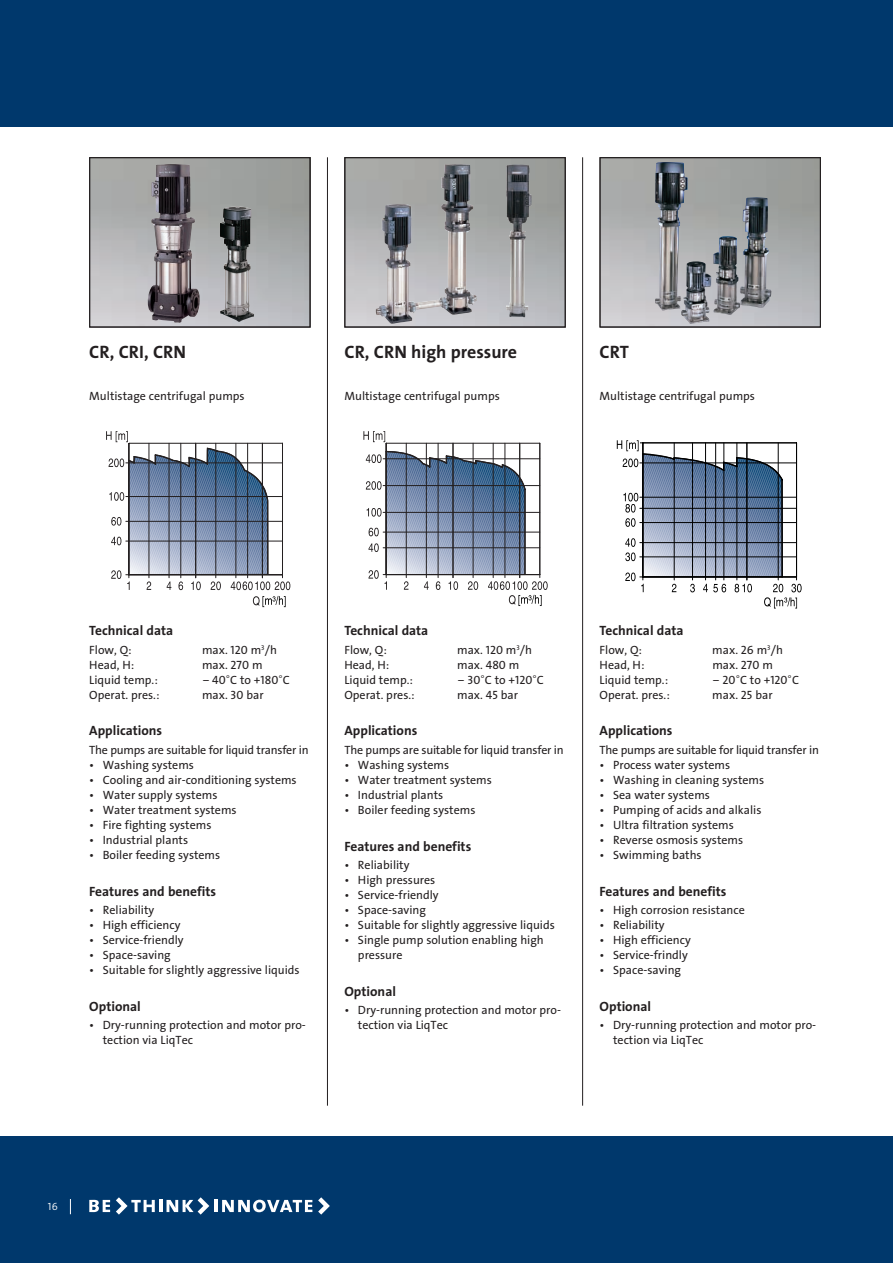
<style>
.page{position:relative;width:893px;height:1263px;background:#fff}
.page>*{position:absolute;margin:0;border:0;box-sizing:border-box;transform-origin:0 0}
.t1{font:18px "Grundfos The Sans 7 B";color:#231f20}
.t2{font:13.5px "Grundfos The Sans 7 B";color:#231f20}
.t3{font:12px/15px "Grundfos The Sans 5 R";color:#231f20}
.t4{font:12px "Grundfos The Sans 5 R";letter-spacing:-.02em;color:#231f20}
.t5{font:12px "Grundfos The Sans 5 R";color:#231f20;scale:2 1}
.t6{font:10.5px "Grundfos The Sans 4 SL";color:#fff}
</style>
<div class="page">
<div style="left:0;top:0;width:893px;height:126px;background:#00386c"></div>
<div style="left:0;top:1137px;width:893px;height:126px;background:#00386c"></div>
<svg style="left:70px;top:1199px;width:1px;height:15px"></svg>
<svg style="left:89px;top:1200px;width:21px;height:12px"></svg>
<svg style="left:215px;top:1200px;width:97px;height:12px"></svg>
<svg style="left:116px;top:1197px;width:93px;height:17px"></svg>
<svg style="left:318px;top:1197px;width:12px;height:17px"></svg>
<hr style="left:327px;top:157px;width:1px;height:949px;background:#231f20">
<hr style="left:582px;top:157px;width:1px;height:949px;background:#231f20">
<svg style="left:617px;top:440px;width:185px;height:168px"></svg>
<img style="left:602px;top:159px;width:217px;height:166px">
<img style="left:655px;top:162px;width:117px;height:149px">
<div style="left:600px;top:157px;width:221px;height:170px;border:1px solid #231f20"></div>
<svg style="left:106px;top:431px;width:184px;height:159px"></svg>
<svg style="left:253px;top:596px;width:33px;height:11px"></svg>
<img style="left:148px;top:164px;width:52px;height:159px">
<div style="left:89px;top:157px;width:221px;height:170px;border:1px solid #231f20"></div>
<hr style="left:406px;top:443px;width:1px;height:132px;background:#231f20">
<hr style="left:426px;top:443px;width:1px;height:132px;background:#231f20">
<hr style="left:438px;top:443px;width:1px;height:132px;background:#231f20">
<hr style="left:453px;top:443px;width:1px;height:132px;background:#231f20">
<hr style="left:473px;top:443px;width:1px;height:132px;background:#231f20">
<hr style="left:493px;top:443px;width:1px;height:132px;background:#231f20">
<hr style="left:505px;top:443px;width:1px;height:132px;background:#231f20">
<hr style="left:519px;top:443px;width:1px;height:132px;background:#231f20">
<hr style="left:540px;top:443px;width:1px;height:132px;background:#231f20">
<hr style="left:386px;top:443px;width:154px;height:1px;background:#231f20">
<hr style="left:386px;top:443px;width:1px;height:132px;background:#231f20">
<hr style="left:539px;top:443px;width:1px;height:132px;background:#231f20">
<svg style="left:363px;top:431px;width:22px;height:11px"></svg>
<svg style="left:366px;top:450px;width:182px;height:156px"></svg>
<img style="left:376px;top:164px;width:101px;height:160px">
<div style="left:344px;top:157px;width:222px;height:170px;border:1px solid #231f20"></div>
<img style="left:506px;top:164px;width:26px;height:153px">
<img style="left:220px;top:206px;width:34px;height:116px">
<h1 class="t1" style="left:89px;top:342px;width:98px">CR, CRI, CRN</h1>
<p class="t3" style="left:89px;top:389px;width:157px">Multistage centrifugal pumps</p>
<h1 class="t1" style="left:344px;top:342px;width:174px">CR, CRN high pressure</h1>
<p class="t3" style="left:344px;top:389px;width:157px">Multistage centrifugal pumps</p>
<h1 class="t1" style="left:600px;top:342px;width:31px">CRT</h1>
<p class="t3" style="left:600px;top:389px;width:157px">Multistage centrifugal pumps</p>
<p class="t2" style="left:89px;top:623px;width:85px">Technical data</p>
<p class="t3" style="left:89px;top:642px;width:44px">Flow, Q:</p>
<p class="t3" style="left:202px;top:642px;width:76px">max. 120 m<sup>3</sup>/h</p>
<p class="t3" style="left:89px;top:657px;width:46px">Head, H:</p>
<p class="t3" style="left:202px;top:657px;width:62px">max. 270 m</p>
<p class="t3" style="left:89px;top:672px;width:70px">Liquid temp.:</p>
<p class="t5" style="left:202px;top:673px;width:45px">-40°C to +180°C</p>
<p class="t3" style="left:89px;top:687px;width:72px">Operat. pres.:</p>
<p class="t3" style="left:202px;top:687px;width:63px">max. 30 bar</p>
<p class="t2" style="left:89px;top:724px;width:74px">Applications</p>
<p class="t4" style="left:89px;top:743px;width:221px">The pumps are suitable for liquid transfer in</p>
<p class="t3" style="left:89px;top:758px;width:106px">• Washing systems</p>
<p class="t3" style="left:89px;top:773px;width:209px">• Cooling and air-conditioning systems</p>
<p class="t3" style="left:89px;top:788px;width:130px">• Water supply systems</p>
<p class="t3" style="left:89px;top:803px;width:149px">• Water treatment systems</p>
<p class="t3" style="left:89px;top:818px;width:124px">• Fire fighting systems</p>
<p class="t3" style="left:89px;top:833px;width:100px">• Industrial plants</p>
<p class="t3" style="left:89px;top:848px;width:132px">• Boiler feeding systems</p>
<p class="t2" style="left:89px;top:884px;width:128px">Features and benefits</p>
<p class="t3" style="left:89px;top:903px;width:66px">• Reliability</p>
<p class="t3" style="left:89px;top:918px;width:93px">• High efficiency</p>
<p class="t3" style="left:89px;top:933px;width:96px">• Service-friendly</p>
<p class="t3" style="left:89px;top:948px;width:83px">• Space-saving</p>
<p class="t3" style="left:89px;top:963px;width:212px">• Suitable for slightly aggressive liquids</p>
<p class="t2" style="left:89px;top:999px;width:53px">Optional</p>
<p class="t3" style="left:103px;top:1018px;width:205px;text-indent:-14px">• Dry-running protection and motor pro&shy;tection via LiqTec</p>
<p class="t2" style="left:344px;top:623px;width:85px">Technical data</p>
<p class="t3" style="left:344px;top:642px;width:44px">Flow, Q:</p>
<p class="t3" style="left:457px;top:642px;width:76px">max. 120 m<sup>3</sup>/h</p>
<p class="t3" style="left:344px;top:657px;width:46px">Head, H:</p>
<p class="t3" style="left:457px;top:657px;width:64px">max. 480 m</p>
<p class="t3" style="left:344px;top:672px;width:70px">Liquid temp.:</p>
<p class="t5" style="left:457px;top:673px;width:45px">-30°C to +120°C</p>
<p class="t3" style="left:344px;top:687px;width:72px">Operat. pres.:</p>
<p class="t3" style="left:457px;top:687px;width:62px">max. 45 bar</p>
<p class="t2" style="left:344px;top:724px;width:74px">Applications</p>
<p class="t4" style="left:344px;top:743px;width:221px">The pumps are suitable for liquid transfer in</p>
<p class="t3" style="left:344px;top:758px;width:106px">• Washing systems</p>
<p class="t3" style="left:344px;top:773px;width:149px">• Water treatment systems</p>
<p class="t3" style="left:344px;top:788px;width:100px">• Industrial plants</p>
<p class="t3" style="left:344px;top:803px;width:132px">• Boiler feeding systems</p>
<p class="t2" style="left:344px;top:839px;width:128px">Features and benefits</p>
<p class="t3" style="left:344px;top:858px;width:66px">• Reliability</p>
<p class="t3" style="left:344px;top:873px;width:92px">• High pressures</p>
<p class="t3" style="left:344px;top:888px;width:96px">• Service-friendly</p>
<p class="t3" style="left:344px;top:903px;width:83px">• Space-saving</p>
<p class="t3" style="left:344px;top:918px;width:212px">• Suitable for slightly aggressive liquids</p>
<p class="t3" style="left:358px;top:933px;width:187px;text-indent:-14px">• Single pump solution enabling high pressure</p>
<p class="t2" style="left:344px;top:984px;width:53px">Optional</p>
<p class="t3" style="left:358px;top:1003px;width:205px;text-indent:-14px">• Dry-running protection and motor pro&shy;tection via LiqTec</p>
<p class="t2" style="left:600px;top:623px;width:85px">Technical data</p>
<p class="t3" style="left:600px;top:642px;width:44px">Flow, Q:</p>
<p class="t3" style="left:712px;top:642px;width:72px">max. 26 m<sup>3</sup>/h</p>
<p class="t3" style="left:600px;top:657px;width:46px">Head, H:</p>
<p class="t3" style="left:712px;top:657px;width:62px">max. 270 m</p>
<p class="t3" style="left:600px;top:672px;width:70px">Liquid temp.:</p>
<p class="t5" style="left:712px;top:673px;width:45px">-20°C to +120°C</p>
<p class="t3" style="left:600px;top:687px;width:72px">Operat. pres.:</p>
<p class="t3" style="left:712px;top:687px;width:62px">max. 25 bar</p>
<p class="t2" style="left:600px;top:724px;width:74px">Applications</p>
<p class="t4" style="left:600px;top:743px;width:221px">The pumps are suitable for liquid transfer in</p>
<p class="t3" style="left:600px;top:758px;width:132px">• Process water systems</p>
<p class="t3" style="left:600px;top:773px;width:166px">• Washing in cleaning systems</p>
<p class="t3" style="left:600px;top:788px;width:112px">• Sea water systems</p>
<p class="t3" style="left:600px;top:803px;width:163px">• Pumping of acids and alkalis</p>
<p class="t3" style="left:600px;top:818px;width:136px">• Ultra filtration systems</p>
<p class="t3" style="left:600px;top:833px;width:145px">• Reverse osmosis systems</p>
<p class="t3" style="left:600px;top:848px;width:104px">• Swimming baths</p>
<p class="t2" style="left:600px;top:884px;width:128px">Features and benefits</p>
<p class="t3" style="left:600px;top:903px;width:147px">• High corrosion resistance</p>
<p class="t3" style="left:600px;top:918px;width:66px">• Reliability</p>
<p class="t3" style="left:600px;top:933px;width:93px">• High efficiency</p>
<p class="t3" style="left:600px;top:948px;width:90px">• Service-frindly</p>
<p class="t3" style="left:600px;top:963px;width:83px">• Space-saving</p>
<p class="t2" style="left:600px;top:999px;width:53px">Optional</p>
<p class="t3" style="left:613px;top:1018px;width:205px;text-indent:-14px">• Dry-running protection and motor pro&shy;tection via LiqTec</p>
<p class="t6" style="left:48px;top:1201px;width:12px">16</p>
</div>
